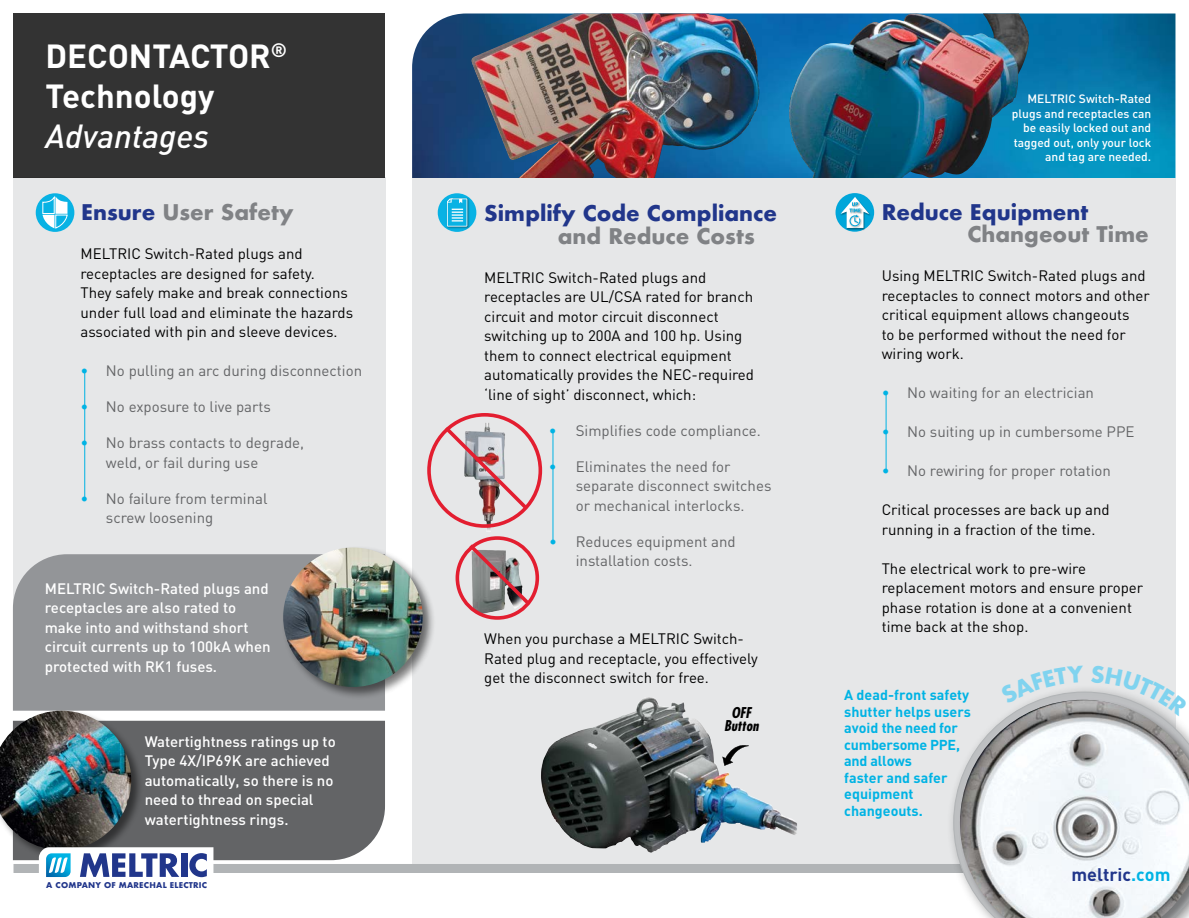
<style>
.page{position:relative;width:1189px;height:918px;background:#fff}
.page>*{position:absolute;margin:0;border:0;box-sizing:border-box;transform-origin:0 0}
.t1{font:700 33px/39.6px "DIN";color:#fff}
.t2{font:italic 500 33px "DIN";color:#fff}
.t3{font:700 21px "Futura";color:#808285}
.t4{font:700 21px "Futura";color:#21368b}
.t5{font:700 18px "DIN";color:#21368b}
.t6{font:15px/19.5px "DIN";color:#000}
.t7{font:15px/19.5px "DIN";color:#636466}
.t8{font:500 15px/19.5px "DIN";color:#fff}
.t9{font:italic 700 condensed 14.55px/12.6px "Futura";color:#000;text-align:center}
.t10{font:700 14.25px/16.5px "DIN";color:#00b3e4}
.t11{font:500 12px/14.4px "DIN";color:#fff;text-align:right}
.t12{font:700 7.8px "Futura";letter-spacing:.025em;color:#21368b}
.s1{color:#21368b}
.s2{color:#00b3e4}
</style>
<div class="page">
<img style="left:412px;top:14px;width:763px;height:164px">
<img style="left:471px;top:14px;width:558px;height:164px">
<div style="left:13px;top:178px;width:372px;height:481px;background:#e6e7e8"></div>
<div style="left:13px;top:554px;width:372px;height:157px;background:#939598"></div>
<div style="left:144px;top:721px;width:241px;height:139px;background:#636466"></div>
<div style="left:412px;top:178px;width:763px;height:690px;background:#e6e7e8"></div>
<hr style="left:84px;top:371px;width:1px;height:128px;background:#00b3e4">
<div style="left:14px;top:14px;width:371px;height:164px;background:#333"></div>
<hr style="left:552px;top:432px;width:1px;height:109px;background:#00b3e4">
<img style="left:541px;top:697px;width:255px;height:156px">
<svg style="left:716px;top:735px;width:32px;height:33px"></svg>
<svg style="left:754px;top:735px;width:2px;height:6px"></svg>
<hr style="left:885px;top:393px;width:1px;height:78px;background:#00b3e4">
<div style="left:14px;top:864px;width:988px;height:9px;background:#b1b4b6"></div>
<img style="left:471px;top:609px;width:51px;height:6px">
<div style="left:455px;top:536px;width:84px;height:84px;border:4px solid #e31e30;border-radius:50%"></div>
<svg style="left:465px;top:541px;width:68px;height:68px"></svg>
<img style="left:463px;top:513px;width:42px;height:19px">
<svg style="left:441px;top:423px;width:90px;height:90px"></svg>
<div style="left:427px;top:413px;width:115px;height:115px;border:4px solid #e31e30;border-radius:50%"></div>
<div style="left:945px;top:684px;width:243px;height:234px;background:#000;opacity:.38"></div>
<svg style="left:953px;top:692px;width:137px;height:226px"></svg>
<img style="left:959px;top:700px;width:229px;height:218px">
<div style="left:36px;top:193px;width:38px;height:39px;background:#08b2e4;border-radius:50%"></div>
<svg style="left:42px;top:196px;width:26px;height:33px"></svg>
<div style="left:437px;top:193px;width:39px;height:39px;background:#08b2e4;border-radius:50%"></div>
<img style="left:445px;top:197px;width:25px;height:33px">
<svg style="left:446px;top:197px;width:22px;height:30px"></svg>
<svg style="left:835px;top:193px;width:39px;height:39px"></svg>
<img style="left:839px;top:196px;width:32px;height:34px">
<img style="left:848px;top:228px;width:14px;height:1px">
<svg style="left:840px;top:197px;width:29px;height:31px"></svg>
<div style="left:0;top:710px;width:144px;height:153px;background:#000;opacity:.5"></div>
<img style="left:0;top:711px;width:131px;height:139px">
<svg style="left:39px;top:847px;width:174px;height:31px"></svg>
<div style="left:281px;top:546px;width:155px;height:154px;background:#000;opacity:.5"></div>
<img style="left:283px;top:548px;width:139px;height:139px;border-radius:70px">
<svg style="left:999px;top:684px;width:84px;height:20px"></svg>
<svg style="left:1090px;top:665px;width:98px;height:52px"></svg>
<h1 class="t1" style="left:45px;top:35px;width:243px">DECONTACTOR<sup>®<br></sup>Technology</h1>
<h1 class="t2" style="left:45px;top:115px;width:165px">Advantages</h1>
<h2 class="t3" style="left:81px;top:197px;width:214px"><span class="s1">Ensure</span> User Safety</h2>
<p class="t6" style="left:80px;top:244px;width:274px">MELTRIC Switch-Rated plugs and receptacles are designed for safety.<br>They safely make and break connections under full load and eliminate the hazards associated with pin and sleeve devices.</p>
<p class="t7" style="left:80px;top:361px;width:283px"><span class="s2">•</span> No pulling an arc during disconnection</p>
<p class="t7" style="left:80px;top:397px;width:192px"><span class="s2">•</span> No exposure to live parts</p>
<p class="t7" style="left:106px;top:433px;width:199px;text-indent:-26px"><span class="s2">•</span> No brass contacts to degrade, weld, or fail during use</p>
<p class="t7" style="left:106px;top:488px;width:163px;text-indent:-26px"><span class="s2">•</span> No failure from terminal screw loosening</p>
<p class="t8" style="left:45px;top:578px;width:227px">MELTRIC Switch-Rated plugs and receptacles are also rated to make into and withstand short circuit currents up to 100kA when protected with RK1 fuses.</p>
<p class="t8" style="left:145px;top:731px;width:192px">Watertightness ratings up to<br>Type 4X/IP69K are achieved automatically, so there is no need to thread on special watertightness rings.</p>
<p class="t12" style="left:46px;top:879px;width:162px">A COMPANY OF MARECHAL ELECTRIC</p>
<h2 class="t4" style="left:484px;top:198px;width:294px">Simplify Code Compliance</h2>
<h2 class="t3" style="left:558px;top:221px;width:198px">and Reduce Costs</h2>
<p class="t6" style="left:484px;top:267px;width:271px">MELTRIC Switch-Rated plugs and receptacles are UL/CSA rated for branch circuit and motor circuit disconnect switching up to 200A and 100 hp. Using them to connect electrical equipment automatically provides the NEC-required ‘line of sight’ disconnect, which:</p>
<p class="t7" style="left:548px;top:420px;width:213px"><span class="s2">•</span> Simplifies code compliance.</p>
<p class="t7" style="left:575px;top:456px;width:197px;text-indent:-27px"><span class="s2">•</span> Eliminates the need for separate disconnect switches or mechanical interlocks.</p>
<p class="t7" style="left:575px;top:531px;width:161px;text-indent:-27px"><span class="s2">•</span> Reduces equipment and installation costs.</p>
<p class="t6" style="left:484px;top:629px;width:275px">When you purchase a MELTRIC Switch-<br>Rated plug and receptacle, you effectively get the disconnect switch for free.</p>
<p class="t9" style="left:724px;top:706px;width:36px">OFF<br>Button</p>
<p class="t11" style="left:1011px;top:91px;width:141px">MELTRIC Switch-Rated plugs and receptacles can be easily locked out and tagged out, only your lock and tag are needed.</p>
<h2 class="t4" style="left:881px;top:197px;width:208px">Reduce Equipment</h2>
<h2 class="t3" style="left:967px;top:219px;width:183px">Changeout Time</h2>
<p class="t6" style="left:881px;top:266px;width:269px">Using MELTRIC Switch-Rated plugs and receptacles to connect motors and other critical equipment allows changeouts<br>to be performed without the need for wiring work.</p>
<p class="t7" style="left:881px;top:383px;width:214px"><span class="s2">•</span> No waiting for an electrician</p>
<p class="t7" style="left:881px;top:422px;width:254px"><span class="s2">•</span> No suiting up in cumbersome PPE</p>
<p class="t7" style="left:881px;top:461px;width:231px"><span class="s2">•</span> No rewiring for proper rotation</p>
<p class="t6" style="left:881px;top:500px;width:229px">Critical processes are back up and running in a fraction of the time.</p>
<p class="t6" style="left:881px;top:559px;width:263px">The electrical work to pre-wire replacement motors and ensure proper phase rotation is done at a convenient time back at the shop.</p>
<p class="t10" style="left:844px;top:686px;width:128px">A dead-front safety shutter helps users avoid the need for cumbersome PPE, and allows<br>faster and safer equipment changeouts.</p>
<p class="t5" style="left:1071px;top:863px;width:100px">meltric<span class="s2">.com</span></p>
</div>
